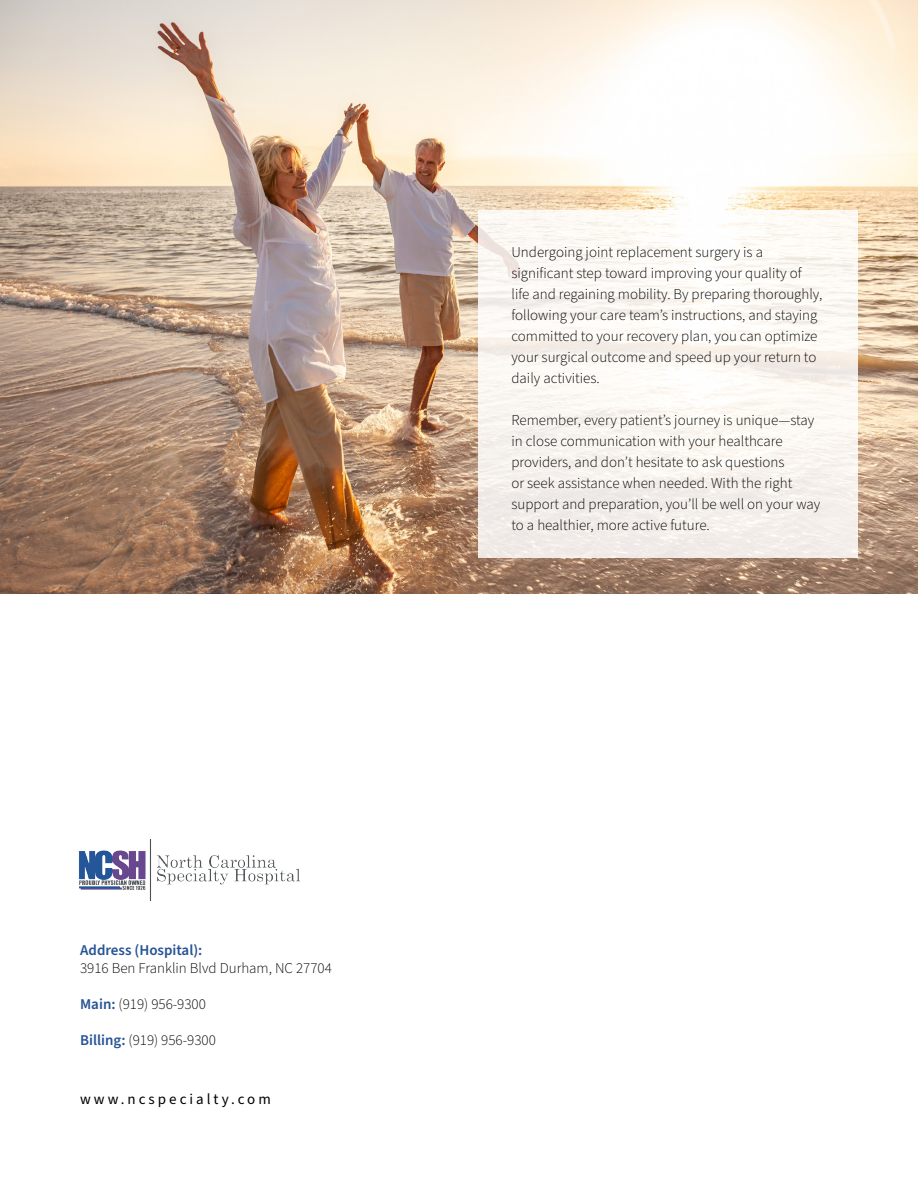
<style>
.page{position:relative;width:918px;height:1188px;background:#fff}
.page>*{position:absolute;margin:0;border:0;box-sizing:border-box;transform-origin:0 0}
.t1{font:300 15px/21px "Source Sans Pro";color:#000}
.t2{font:15px "Source Sans Pro";letter-spacing:.2em;color:#000}
.t3{font:600 15px "Source Sans Pro";color:#265494}
.s1{font-weight:600;color:#265494}
</style>
<div class="page">
<img style="left:0;top:0;width:918px;height:594px">
<div style="left:478px;top:210px;width:380px;height:348px;background:linear-gradient(to right,#f7f3ef,#faf6f1)"></div>
<img style="left:78px;top:840px;width:222px;height:61px">
<p class="t3" style="left:80px;top:940px;width:124px">Address (Hospital):</p>
<p class="t1" style="left:80px;top:958px;width:253px">3916 Ben Franklin Blvd Durham, NC 27704</p>
<p class="t1" style="left:80px;top:994px;width:127px"><span class="s1">Main:</span> (919) 956-9300</p>
<p class="t1" style="left:80px;top:1030px;width:137px"><span class="s1">Billing:</span> (919) 956-9300</p>
<p class="t2" style="left:80px;top:1089px;width:192px">www.ncspecialty.com</p>
<p class="t1" style="left:512px;top:242px;width:312px">Undergoing joint replacement surgery is a significant step toward improving your quality of life and regaining mobility. By preparing thoroughly, following your care team’s instructions, and staying committed to your recovery plan, you can optimize your surgical outcome and speed up your return to daily activities.</p>
<p class="t1" style="left:512px;top:410px;width:310px">Remember, every patient’s journey is unique—stay in close communication with your healthcare providers, and don’t hesitate to ask questions<br>or seek assistance when needed. With the right support and preparation, you’ll be well on your way to a healthier, more active future.</p>
</div>
